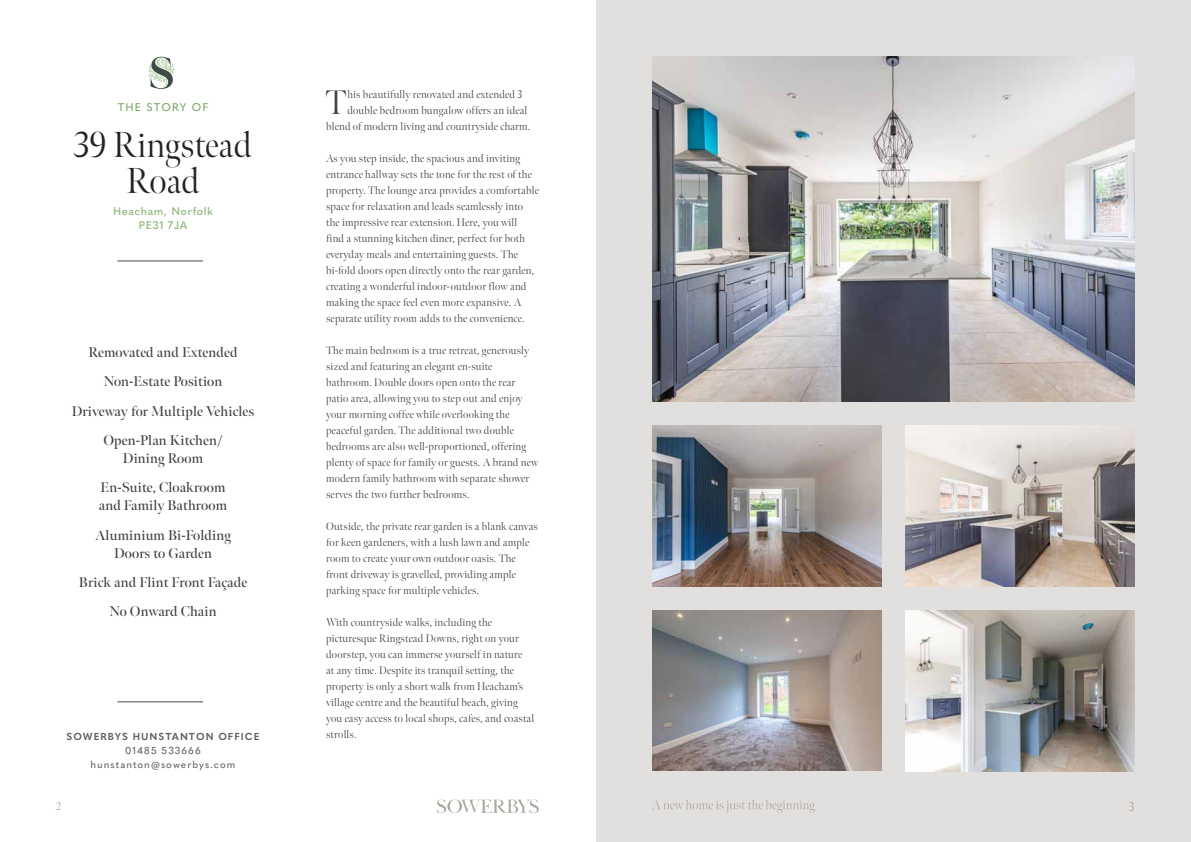
<style>
.page{position:relative;width:1191px;height:842px;background:#fff}
.page>*{position:absolute;margin:0;border:0;box-sizing:border-box;transform-origin:0 0}
.t1{font:300 36px/36px "Meno Banner";color:#222223;text-align:center}
.t2{font:300 34px "Meno Banner";color:#434141}
.t3{font:600 14px/29.3px "Meno Banner";letter-spacing:.01em;color:#434141;text-align:center}
.t4{font:300 13px "Meno Banner";color:#ada8a0}
.t5{font:300 11px/16px "Meno Banner";letter-spacing:.02em;color:#434141}
.t6{font:600 11px/14px "Quasimoda";letter-spacing:.05em;color:#96ba81;text-align:center}
.t7{font:500 11px "Quasimoda";letter-spacing:.1em;color:#76aa62}
.t8{font:300 11px "Meno Banner";color:#ada8a0}
.t9{font:500 10px/14px "Quasimoda";letter-spacing:.1em;color:#5e6662;text-align:center}
.t10{font:700 10px "Quasimoda";letter-spacing:.1em;color:#5e6662}
</style>
<div class="page">
<div style="left:595px;top:0;width:596px;height:842px;background:#e2e0df"></div>
<svg style="left:437px;top:799px;width:102px;height:14px"></svg>
<svg style="left:652px;top:800px;width:162px;height:13px"></svg>
<hr style="left:117px;top:260px;width:86px;height:1px;background:#3e4b47">
<svg style="left:148px;top:57px;width:27px;height:32px"></svg>
<hr style="left:117px;top:701px;width:86px;height:1px;background:#3e4b47">
<img style="left:652px;top:57px;width:482px;height:345px">
<img style="left:905px;top:611px;width:229px;height:160px">
<img style="left:905px;top:426px;width:229px;height:160px">
<img style="left:652px;top:610px;width:229px;height:161px">
<img style="left:652px;top:426px;width:229px;height:160px">
<p class="t7" style="left:118px;top:98px;width:92px">THE STORY OF</p>
<h1 class="t1" style="left:74px;top:128px;width:179px">39 Ringstead<br>Road</h1>
<p class="t6" style="left:113px;top:203px;width:101px">Heacham, Norfolk<br>PE31 7JA</p>
<p class="t3" style="left:72px;top:338px;width:184px">Removated and Extended<br>Non-Estate Position<br>Driveway for Multiple Vehicles<br>Open-Plan Kitchen/</p>
<p class="t3" style="left:101px;top:444px;width:126px">Dining Room<br>En-Suite, Cloakroom</p>
<p class="t3" style="left:95px;top:491px;width:137px;text-align:left">and Family Bathroom<br>Aluminium Bi-Folding</p>
<p class="t3" style="left:79px;top:538px;width:170px">Doors to Garden<br>Brick and Flint Front Façade<br>No Onward Chain</p>
<p class="t10" style="left:67px;top:729px;width:194px">SOWERBYS HUNSTANTON OFFICE</p>
<p class="t9" style="left:90px;top:743px;width:147px">01485 533666 hunstanton@sowerbys.com</p>
<h2 class="t2" style="left:325px;top:82px;width:23px">T</h2>
<p class="t5" style="left:347px;top:86px;width:176px">his beautifully renovated and extended 3</p>
<p class="t5" style="left:347px;top:102px;width:181px">double bedroom bungalow offers an ideal</p>
<p class="t5" style="left:326px;top:118px;width:206px">blend of modern living and countryside charm.</p>
<p class="t5" style="left:326px;top:150px;width:214px">As you step inside, the spacious and inviting entrance hallway sets the tone for the rest of the property. The lounge area provides a comfortable space for relaxation and leads seamlessly into the impressive rear extension. Here, you will<br>find a stunning kitchen diner, perfect for both everyday meals and entertaining guests. The bi-fold doors open directly onto the rear garden, creating a wonderful indoor-outdoor flow and making the space feel even more expansive. A separate utility room adds to the convenience.</p>
<p class="t5" style="left:326px;top:342px;width:214px">The main bedroom is a true retreat, generously sized and featuring an elegant en-suite bathroom. Double doors open onto the rear patio area, allowing you to step out and enjoy your morning coffee while overlooking the peaceful garden. The additional two double bedrooms are also well-proportioned, offering plenty of space for family or guests. A brand new modern family bathroom with separate shower serves the two further bedrooms.</p>
<p class="t5" style="left:326px;top:519px;width:213px">Outside, the private rear garden is a blank canvas for keen gardeners, with a lush lawn and ample room to create your own outdoor oasis. The front driveway is gravelled, providing ample parking space for multiple vehicles.</p>
<p class="t5" style="left:326px;top:615px;width:210px">With countryside walks, including the picturesque Ringstead Downs, right on your doorstep, you can immerse yourself in nature<br>at any time. Despite its tranquil setting, the property is only a short walk from Heacham’s village centre and the beautiful beach, giving you easy access to local shops, cafes, and coastal strolls.</p>
<p class="t8" style="left:57px;top:799px;width:6px">2</p>
<p class="t4" style="left:1128px;top:798px;width:7px">3</p>
</div>
